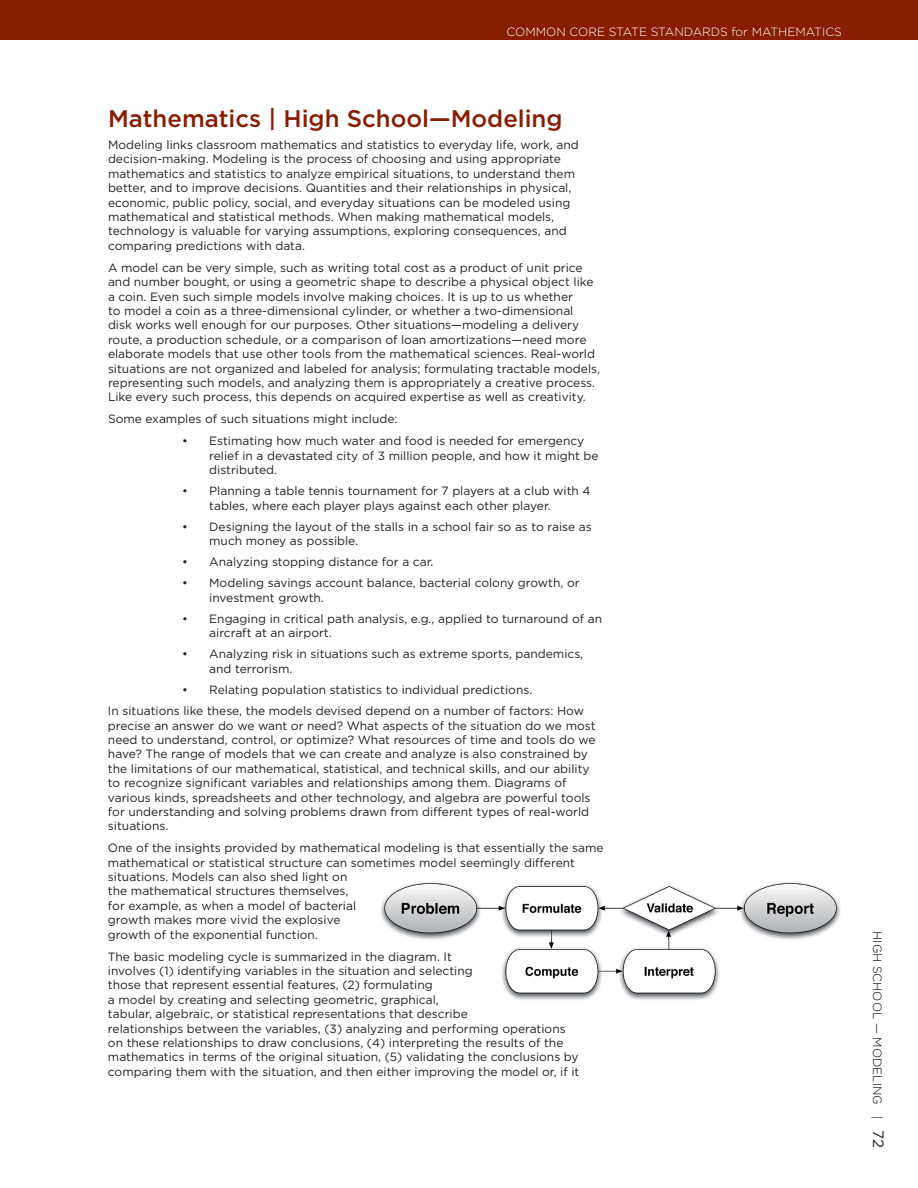
<style>
.page{position:relative;width:918px;height:1188px;background:#fff}
.page>*{position:absolute;margin:0;border:0;box-sizing:border-box;transform-origin:0 0}
.t1{font:500 24px "Gotham";color:#891d02}
.t2{font:12px/14.4px "Gotham";color:#231f20}
.t3{font:300 12px "Gotham";color:#fff}
.t4{font:300 12px "Gotham";color:#000}
.s1{font-weight:400;font-size:15px;color:#231f20}
</style>
<div class="page">
<div style="left:0;top:0;width:918px;height:40px;background:#891d02"></div>
<img style="left:381px;top:882px;width:460px;height:118px">
<p class="t3" style="left:507px;top:24px;width:255px">COMMON CORE STATE STANDARDS FOR MAT</p>
<p class="t3" style="left:778px;top:24px;width:19px">HEMAT</p>
<p class="t3" style="left:822px;top:24px;width:21px">ICS</p>
<h1 class="t1" style="left:108px;top:103px;width:456px">Mathematics | High School—Modeling</h1>
<p class="t2" style="left:108px;top:137px;width:472px">Modeling links classroom mathematics and statistics to everyday life, work, and decision-making. Modeling is the process of choosing and using appropriate mathematics and statistics to analyze empirical situations, to understand them better, and to improve decisions. Quantities and their relationships in physical, economic, public policy, social, and everyday situations can be modeled using mathematical and statistical methods. When making mathematical models, technology is valuable for varying assumptions, exploring consequences, and comparing predictions with data.</p>
<p class="t2" style="left:108px;top:260px;width:494px">A model can be very simple, such as writing total cost as a product of unit price and number bought, or using a geometric shape to describe a physical object like a coin. Even such simple models involve making choices. It is up to us whether<br>to model a coin as a three-dimensional cylinder, or whether a two-dimensional disk works well enough for our purposes. Other situations—modeling a delivery route, a production schedule, or a comparison of loan amortizations—need more elaborate models that use other tools from the mathematical sciences. Real-world situations are not organized and labeled for analysis; formulating tractable models, representing such models, and analyzing them is appropriately a creative process.<br>Like every such process, this depends on acquired expertise as well as creativity.</p>
<p class="t2" style="left:108px;top:412px;width:291px">Some examples of such situations might include:</p>
<p class="t2" style="left:209px;top:433px;width:391px;text-indent:-27px">• Estimating how much water and food is needed for emergency relief in a devastated city of 3 million people, and how it might be distributed.</p>
<p class="t2" style="left:209px;top:483px;width:383px;text-indent:-27px">• Planning a table tennis tournament for 7 players at a club with 4 tables, where each player plays against each other player.</p>
<p class="t2" style="left:209px;top:519px;width:384px;text-indent:-27px">• Designing the layout of the stalls in a school fair so as to raise as much money as possible.</p>
<p class="t2" style="left:182px;top:555px;width:253px">• Analyzing stopping distance for a car.</p>
<p class="t2" style="left:209px;top:576px;width:372px;text-indent:-27px">• Modeling savings account balance, bacterial colony growth, or investment growth.</p>
<p class="t2" style="left:209px;top:611px;width:395px;text-indent:-27px">• Engaging in critical path analysis, e.g., applied to turnaround of an aircraft at an airport.</p>
<p class="t2" style="left:209px;top:647px;width:376px;text-indent:-27px">• Analyzing risk in situations such as extreme sports, pandemics, and terrorism.</p>
<p class="t2" style="left:108px;top:679px;width:478px;line-height:21.1px;text-indent:74px">• Relating population statistics to individual predictions.<br>In situations like these, the models devised depend on a number of factors: How</p>
<p class="t2" style="left:108px;top:718px;width:489px">precise an answer do we want or need? What aspects of the situation do we most need to understand, control, or optimize? What resources of time and tools do we have? The range of models that we can create and analyze is also constrained by the limitations of our mathematical, statistical, and technical skills, and our ability to recognize significant variables and relationships among them. Diagrams of various kinds, spreadsheets and other technology, and algebra are powerful tools for understanding and solving problems drawn from different types of real-world situations.</p>
<p class="t2" style="left:108px;top:841px;width:497px">One of the insights provided by mathematical modeling is that essentially the same mathematical or statistical structure can sometimes model seemingly different situations. Models can also shed light on<br>the mathematical structures themselves,<br>for example, as when a model of bacterial<br>growth makes more vivid the explosive<br>growth of the exponential function.</p>
<p class="t2" style="left:108px;top:949px;width:473px">The basic modeling cycle is summarized in the diagram. It<br>involves (1) identifying variables in the situation and selecting<br>those that represent essential features, (2) formulating<br>a model by creating and selecting geometric, graphical,<br>tabular, algebraic, or statistical representations that describe<br>relationships between the variables, (3) analyzing and performing operations on these relationships to draw conclusions, (4) interpreting the results of the mathematics in terms of the original situation, (5) validating the conclusions by comparing them with the situation, and then either improving the model or, if it</p>
<p class="t4" style="left:885px;top:931px;width:218px;rotate:90deg">HIGH SCHOOL — MODELI NG | <span class="s1">72</span></p>
</div>
